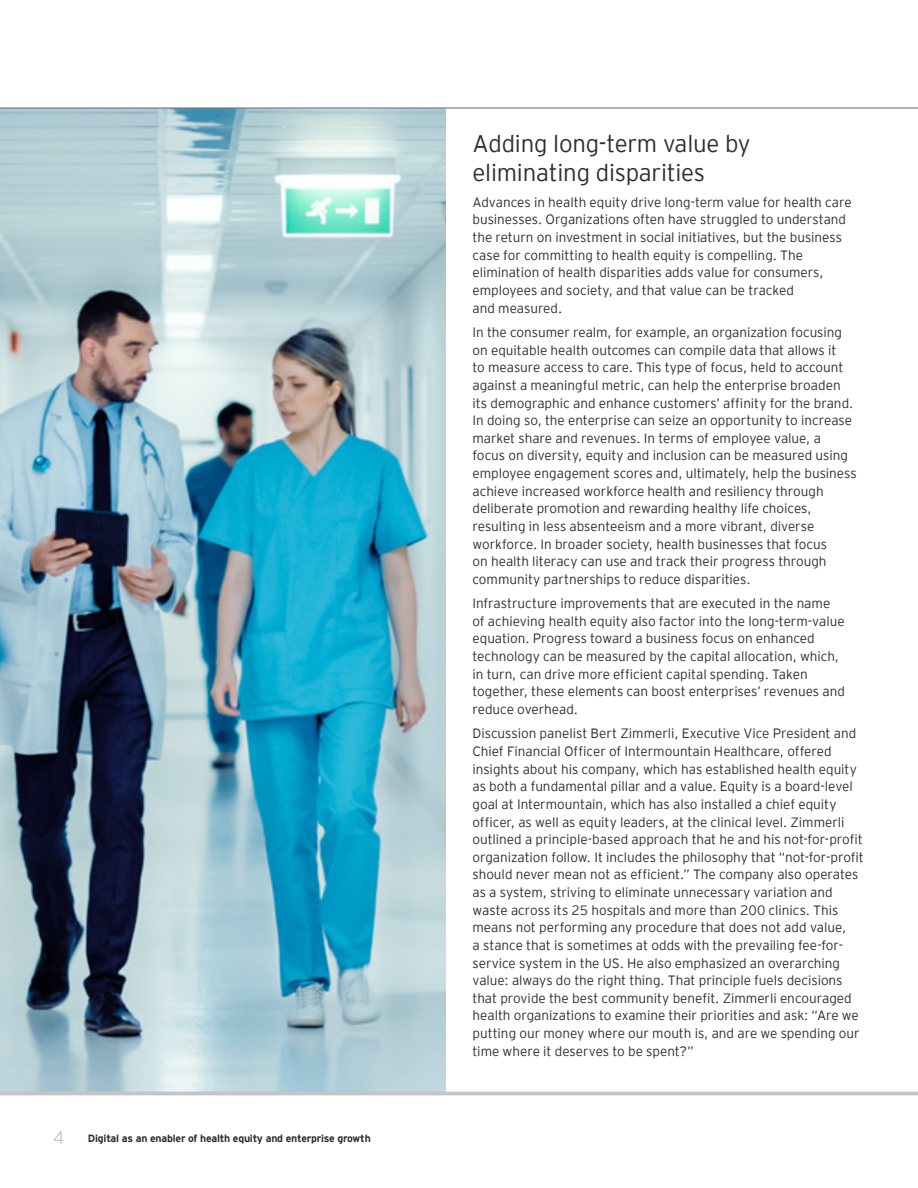
<style>
.page{position:relative;width:918px;height:1188px;background:#fff}
.page>*{position:absolute;margin:0;border:0;box-sizing:border-box;transform-origin:0 0}
.t1{font:300 24px/28.5px "EY Interstate";letter-spacing:-.01em;color:#2e2e38}
.t2{font:300 18px "EY Interstate";color:#c4c4cd}
.t3{font:300 13.5px/17.7px "EY Interstate";letter-spacing:-.005em;color:#2e2e38}
.t4{font:700 10.5px "EY Interstate";letter-spacing:-.02em;color:#2e2e38}
</style>
<div class="page">
<img style="left:0;top:109px;width:446px;height:983px">
<hr style="left:0;top:1092px;width:918px;height:3px;background:#c4c4cd">
<hr style="left:0;top:107px;width:918px;height:2px;background:#747480">
<h2 class="t2" style="left:53px;top:1125px;width:13px">4</h2>
<p class="t4" style="left:88px;top:1131px;width:284px">Digital as an enabler of health equity and enterprise growth</p>
<h1 class="t1" style="left:472px;top:128px;width:280px">Adding long-term value by eliminating disparities</h1>
<p class="t3" style="left:472px;top:192px;width:381px">Advances in health equity drive long-term value for health care businesses. Organizations often have struggled to understand the return on investment in social initiatives, but the business case for committing to health equity is compelling. The elimination of health disparities adds value for consumers, employees and society, and that value can be tracked<br>and measured.</p>
<p class="t3" style="left:472px;top:323px;width:386px">In the consumer realm, for example, an organization focusing on equitable health outcomes can compile data that allows it<br>to measure access to care. This type of focus, held to account against a meaningful metric, can help the enterprise broaden its demographic and enhance customers’ affinity for the brand.<br>In doing so, the enterprise can seize an opportunity to increase market share and revenues. In terms of employee value, a focus on diversity, equity and inclusion can be measured using employee engagement scores and, ultimately, help the business achieve increased workforce health and resiliency through deliberate promotion and rewarding healthy life choices, resulting in less absenteeism and a more vibrant, diverse workforce. In broader society, health businesses that focus<br>on health literacy can use and track their progress through community partnerships to reduce disparities.</p>
<p class="t3" style="left:472px;top:594px;width:374px">Infrastructure improvements that are executed in the name of achieving health equity also factor into the long-term-value equation. Progress toward a business focus on enhanced technology can be measured by the capital allocation, which, in turn, can drive more efficient capital spending. Taken together, these elements can boost enterprises’ revenues and reduce overhead.</p>
<p class="t3" style="left:472px;top:724px;width:393px">Discussion panelist Bert Zimmerli, Executive Vice President and Chief Financial Officer of Intermountain Healthcare, offered insights about his company, which has established health equity as both a fundamental pillar and a value. Equity is a board-level goal at Intermountain, which has also installed a chief equity officer, as well as equity leaders, at the clinical level. Zimmerli outlined a principle-based approach that he and his not-for-profit organization follow. It includes the philosophy that “not-for-profit should never mean not as efficient.” The company also operates as a system, striving to eliminate unnecessary variation and waste across its 25 hospitals and more than 200 clinics. This means not performing any procedure that does not add value,<br>a stance that is sometimes at odds with the prevailing fee-for&shy;service system in the US. He also emphasized an overarching value: always do the right thing. That principle fuels decisions that provide the best community benefit. Zimmerli encouraged health organizations to examine their priorities and ask: “Are we putting our money where our mouth is, and are we spending our time where it deserves to be spent?”</p>
</div>
